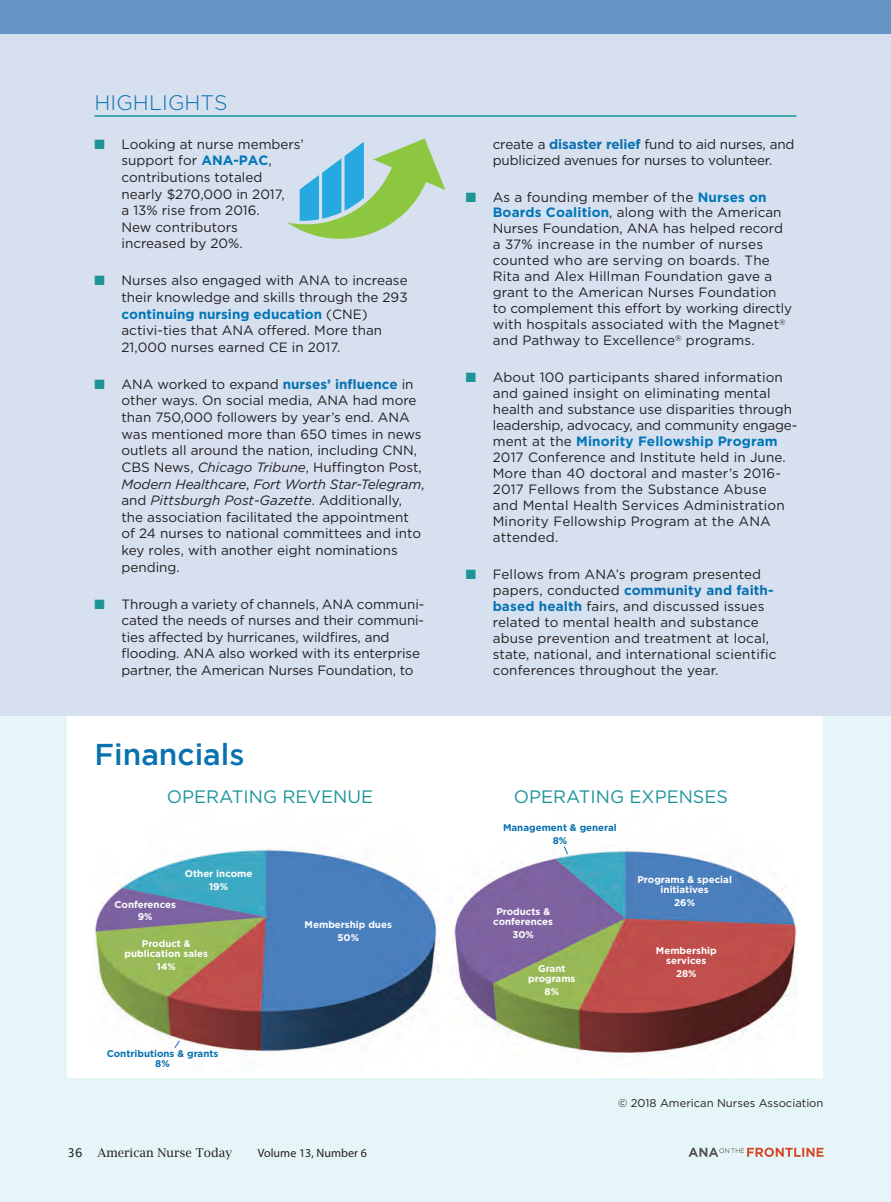
<style>
.page{position:relative;width:891px;height:1202px;background:#e6f5f7}
.page>*{position:absolute;margin:0;border:0;box-sizing:border-box;transform-origin:0 0}
.t1{font:500 30px "Gotham";color:#0871b0}
.t2{font:300 21px "Gotham";letter-spacing:.005em;color:#0871b0}
.t3{font:18px "Gotham";color:#1c9599}
.t4{font:13.5px/16.6px "Gotham";color:#231f20}
.t5{font:12px "Lucida Bright";letter-spacing:.005em;color:#231f20}
.t6{font:12px "Myriad Pro";letter-spacing:.005em;color:#231f20}
.t7{font:11.25px "Gotham";color:#231f20}
.t8{font:700 9.75px/10.5px "Gotham";color:#fff;text-align:center}
.t9{font:700 9.75px/12.6px "Gotham";color:#0871b0;text-align:center}
.s1{color:#1c9599}
.s2{font-weight:700;color:#0076b7}
.s3{font-weight:700;color:#0871b0}
.s4{font-style:italic}
.s5{font-family:"Lucida Grande"}
</style>
<div class="page">
<div style="left:68px;top:716px;width:756px;height:361px;background:#fff"></div>
<div style="left:0;top:34px;width:891px;height:682px;background:#d6e0ef"></div>
<div style="left:0;top:0;width:891px;height:34px;background:#6594c6"></div>
<svg style="left:689px;top:1147px;width:135px;height:9px"></svg>
<hr style="left:94px;top:115px;width:702px;height:2px;background:#1c9599">
<img style="left:94px;top:849px;width:346px;height:203px">
<img style="left:453px;top:848px;width:343px;height:206px">
<svg style="left:563px;top:846px;width:6px;height:9px"></svg>
<svg style="left:287px;top:139px;width:159px;height:100px"></svg>
<svg style="left:174px;top:1039px;width:6px;height:9px"></svg>
<h2 class="t2" style="left:94px;top:91px;width:134px">HIGHLIGHTS</h2>
<p class="t4" style="left:122px;top:135px;width:184px;text-indent:-27px"><span class="s1">■</span> Looking at nurse members’ support for <span class="s2">ANA-PAC</span>, contributions totaled nearly $270,000 in 2017,<br>a 13% rise from 2016.<br>New contributors increased by 20%.</p>
<p class="t4" style="left:122px;top:272px;width:288px;text-indent:-27px"><span class="s1">■</span> Nurses also engaged with ANA to increase their knowledge and skills through the 293 <span class="s2">continuing nursing education</span> (CNE) activi-ties that ANA offered. More than 21,000 nurses earned CE in 2017.</p>
<p class="t4" style="left:122px;top:375px;width:304px;text-indent:-27px"><span class="s1">■</span> ANA worked to expand <span class="s3">nurses’ influence</span> in other ways. On social media, ANA had more than 750,000 followers by year’s end. ANA was mentioned more than 650 times in news outlets all around the nation, including CNN, CBS News, <span class="s4">Chicago Tribune</span>, Huffington Post, <span class="s4">Modern Healthcare</span>, <span class="s4">Fort Worth Star-Telegram</span>, and <span class="s4">Pittsburgh Post-Gazette</span>. Additionally, the association facilitated the appointment of 24 nurses to national committees and into key roles, with another eight nominations pending.</p>
<p class="t4" style="left:122px;top:595px;width:304px;text-indent:-27px"><span class="s1">■</span> Through a variety of channels, ANA communi&shy;cated the needs of nurses and their communi&shy;ties affected by hurricanes, wildfires, and flooding. ANA also worked with its enterprise partner, the American Nurses Foundation, to</p>
<h1 class="t1" style="left:94px;top:737px;width:151px">Financials</h1>
<h3 class="t3" style="left:167px;top:787px;width:208px">OPERATING REVENUE</h3>
<p class="t8" style="left:185px;top:867px;width:69px;line-height:12.6px">Other income<br>19%</p>
<p class="t8" style="left:114px;top:897px;width:63px;line-height:12.6px">Conferences<br>9%</p>
<p class="t8" style="left:125px;top:937px;width:85px">Product &amp; publication sales</p>
<p class="t8" style="left:157px;top:960px;width:21px">14%</p>
<p class="t9" style="left:107px;top:1047px;width:113px;line-height:10.5px">Contributions &amp; grants<br>8%</p>
<p class="t8" style="left:305px;top:918px;width:89px;line-height:12.6px">Membership dues<br>50%</p>
<p class="t5" style="left:68px;top:1145px;width:166px"><span class="s5">36</span> American Nurse Today</p>
<p class="t6" style="left:258px;top:1145px;width:111px">Volume 13, Number 6</p>
<p class="t4" style="left:493px;top:135px;width:303px;line-height:16px">create a <span class="s3">disaster relief</span> fund to aid nurses, and publicized avenues for nurses to volunteer.</p>
<p class="t4" style="left:493px;top:189px;width:301px;line-height:15.9px;text-indent:-27px"><span class="s1">■</span> As a founding member of the <span class="s2">Nurses on Boards Coalition</span>, along with the American Nurses Foundation, ANA has helped record a 37% increase in the number of nurses counted who are serving on boards. The Rita and Alex Hillman Foundation gave a grant to the American Nurses Foundation to complement this effort by working directly with hospitals associated with the Magnet<sup>® </sup>and Pathway to Excellence<sup>®</sup> programs.</p>
<p class="t4" style="left:493px;top:368px;width:306px;line-height:16px;text-indent:-27px"><span class="s1">■</span> About 100 participants shared information and gained insight on eliminating mental health and substance use disparities through leadership, advocacy, and community engage&shy;ment at the <span class="s2">Minority Fellowship Program </span>2017 Conference and Institute held in June.<br>More than 40 doctoral and master’s 2016- 2017 Fellows from the Substance Abuse<br>and Mental Health Services Administration Minority Fellowship Program at the ANA attended.</p>
<p class="t4" style="left:493px;top:565px;width:285px;line-height:16px;text-indent:-27px"><span class="s1">■</span> Fellows from ANA’s program presented papers, conducted <span class="s3">community and faith&shy;based health</span> fairs, and discussed issues related to mental health and substance abuse prevention and treatment at local, state, national, and international scientific conferences throughout the year.</p>
<h3 class="t3" style="left:514px;top:787px;width:216px">OPERATING EXPENSES</h3>
<p class="t9" style="left:503px;top:821px;width:115px">Management &amp; general<br>8%</p>
<p class="t8" style="left:493px;top:906px;width:61px">Products &amp; conferences</p>
<p class="t8" style="left:512px;top:929px;width:23px">30%</p>
<p class="t8" style="left:528px;top:962px;width:49px">Grant programs</p>
<p class="t8" style="left:545px;top:985px;width:16px">8%</p>
<p class="t8" style="left:637px;top:873px;width:96px">Programs &amp; special initiatives</p>
<p class="t8" style="left:674px;top:897px;width:22px">26%</p>
<p class="t8" style="left:656px;top:944px;width:62px">Membership services</p>
<p class="t8" style="left:676px;top:968px;width:22px">28%</p>
<p class="t7" style="left:618px;top:1097px;width:207px">© 2018 American Nurses Association</p>
</div>
